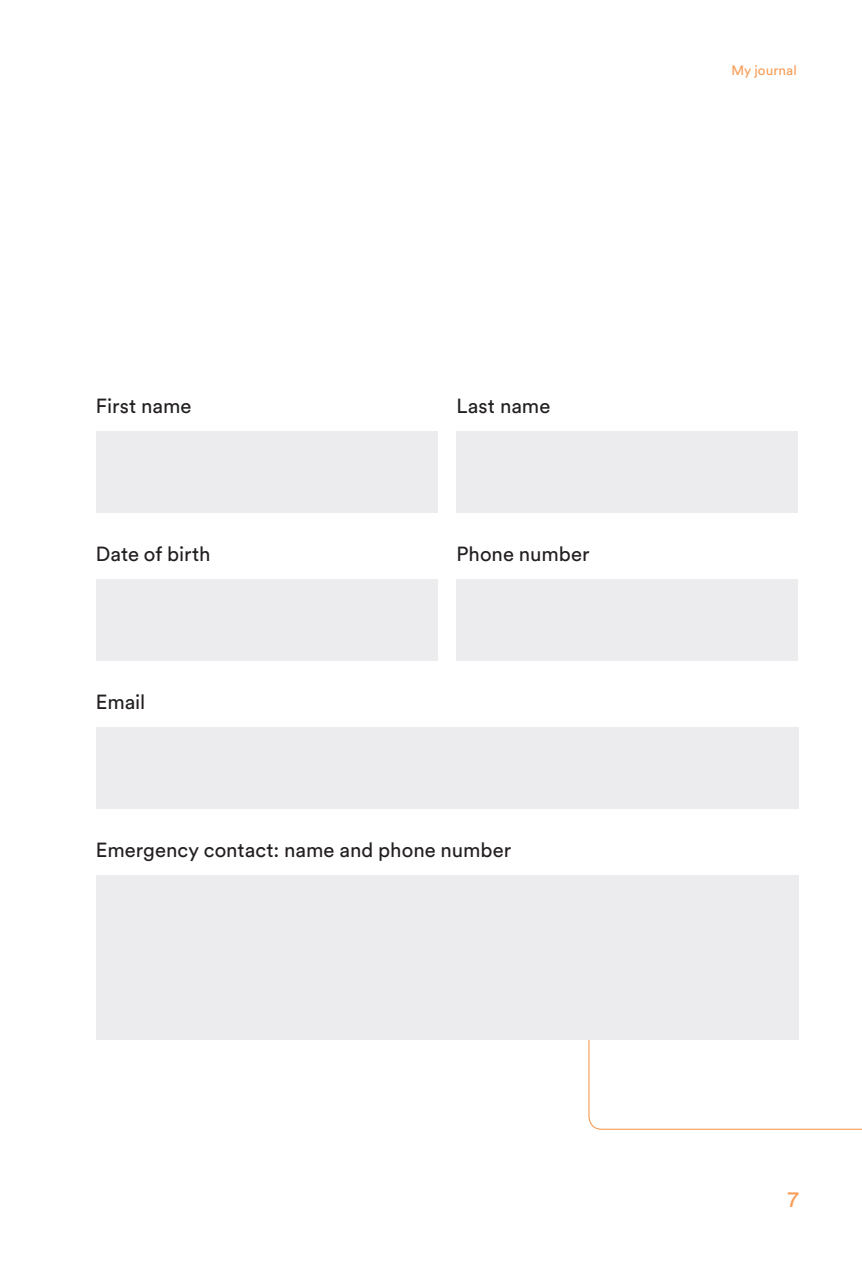
<style>
.page{position:relative;width:862px;height:1276px;background:#fff}
.page>*{position:absolute;margin:0;border:0;box-sizing:border-box;transform-origin:0 0}
.t1{font:22.5px "Circular Std";color:#f89c55}
.t2{font:20.25px "Circular Std";color:#231f20}
.t3{font:13.5px "Circular Std";letter-spacing:.005em;color:#f89c55}
</style>
<div class="page">
<div style="left:96px;top:431px;width:341px;height:82px;background:#ececee"></div>
<div style="left:96px;top:579px;width:341px;height:82px;background:#ececee"></div>
<div style="left:96px;top:727px;width:702px;height:81px;background:#ececee"></div>
<div style="left:456px;top:431px;width:341px;height:82px;background:#ececee"></div>
<div style="left:456px;top:579px;width:341px;height:82px;background:#ececee"></div>
<div style="left:96px;top:875px;width:702px;height:165px;background:#ececee"></div>
<svg style="left:588px;top:1038px;width:273px;height:92px"></svg>
<p class="t2" style="left:96px;top:393px;width:97px">First name</p>
<p class="t2" style="left:96px;top:541px;width:116px">Date of birth</p>
<p class="t2" style="left:96px;top:689px;width:51px">Email</p>
<p class="t2" style="left:456px;top:393px;width:95px">Last name</p>
<p class="t2" style="left:456px;top:541px;width:134px">Phone number</p>
<p class="t2" style="left:96px;top:837px;width:417px">Emergency contact: name and phone number</p>
<p class="t3" style="left:731px;top:62px;width:67px">My journal</p>
<p class="t1" style="left:787px;top:1185px;width:12px">7</p>
</div>
